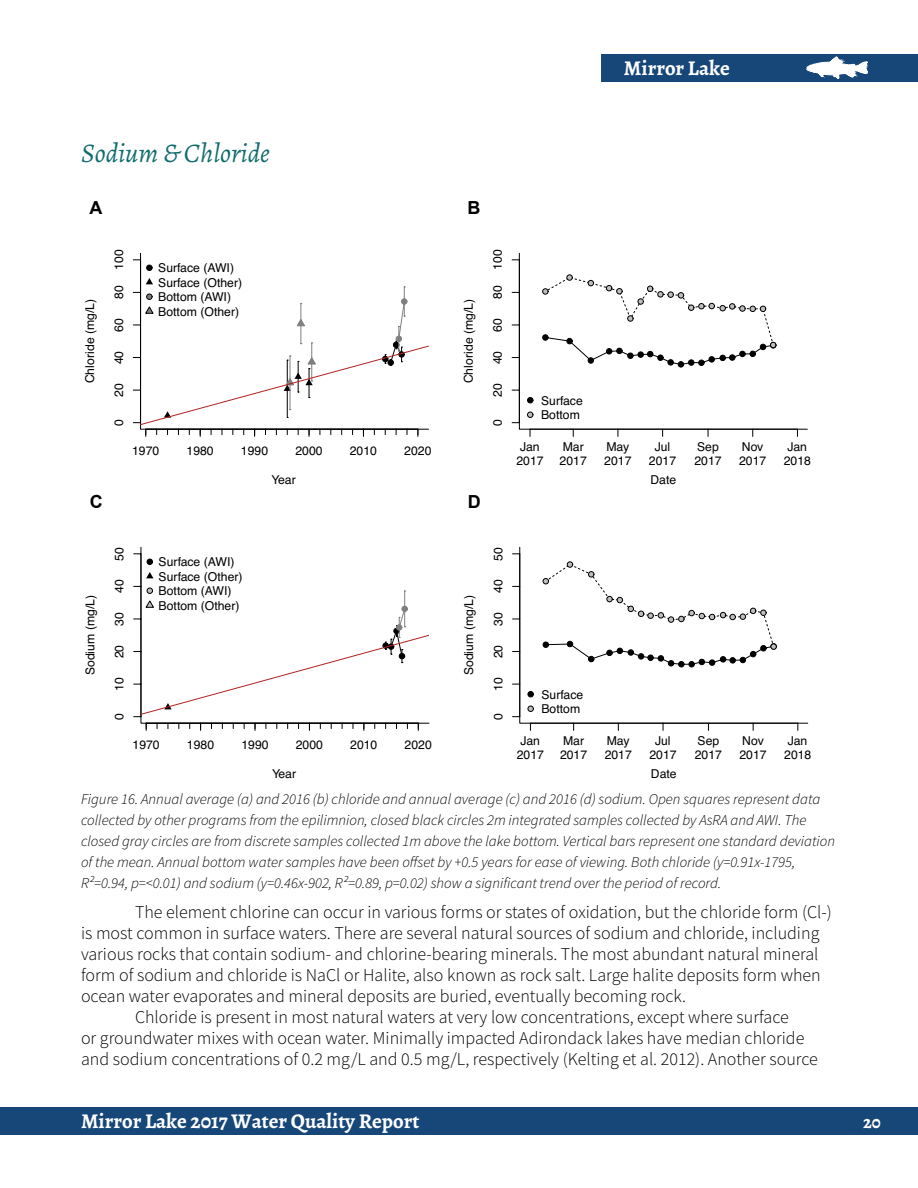
<style>
.page{position:relative;width:918px;height:1188px;background:#fff}
.page>*{position:absolute;margin:0;border:0;box-sizing:border-box;transform-origin:0 0}
.t1{font:italic 27px "Alegreya";color:#126c6e}
.t2{font:700 21px "Alegreya";color:#fff}
.t3{font:300 18px "Source Sans Pro";color:#000}
.t4{font:700 18px "Arial";color:#000}
.t5{font:700 18px "Alegreya";color:#fff}
.t6{font:italic 300 15px/21px "Source Sans Pro";color:#000}
.t7{font:12.3px/14.4px "Helvetica";color:#000}
</style>
<div class="page">
<div style="left:602px;top:54px;width:316px;height:28px;background:#174779"></div>
<svg style="left:807px;top:57px;width:60px;height:22px"></svg>
<div style="left:0;top:1107px;width:918px;height:28px;background:#174779"></div>
<svg style="left:133px;top:260px;width:19px;height:11px"></svg>
<svg style="left:133px;top:278px;width:296px;height:158px"></svg>
<svg style="left:519px;top:253px;width:289px;height:177px"></svg>
<svg style="left:527px;top:397px;width:6px;height:6px"></svg>
<svg style="left:527px;top:412px;width:6px;height:6px"></svg>
<svg style="left:542px;top:275px;width:234px;height:92px"></svg>
<hr style="left:530px;top:429px;width:267px;height:1px;background:#000">
<svg style="left:140px;top:547px;width:289px;height:177px"></svg>
<hr style="left:404px;top:591px;width:1px;height:36px;background:#7f7f7f">
<hr style="left:146px;top:723px;width:272px;height:1px;background:#000">
<svg style="left:147px;top:559px;width:6px;height:6px"></svg>
<svg style="left:146px;top:572px;width:7px;height:6px"></svg>
<svg style="left:147px;top:588px;width:6px;height:6px"></svg>
<svg style="left:134px;top:600px;width:295px;height:117px"></svg>
<svg style="left:519px;top:547px;width:289px;height:177px"></svg>
<svg style="left:543px;top:562px;width:234px;height:105px"></svg>
<svg style="left:528px;top:691px;width:6px;height:6px"></svg>
<svg style="left:528px;top:706px;width:6px;height:6px"></svg>
<hr style="left:530px;top:723px;width:268px;height:1px;background:#000">
<p class="t2" style="left:624px;top:55px;width:107px">Mirror Lake</p>
<h1 class="t1" style="left:81px;top:137px;width:190px">Sodium &amp; Chloride</h1>
<p class="t4" style="left:89px;top:196px;width:14px">A</p>
<p class="t4" style="left:467px;top:196px;width:14px">B</p>
<p class="t7" style="left:83px;top:383px;width:86px;rotate:-90deg">Chloride (mg/L)</p>
<p class="t7" style="left:112px;top:270px;width:22px;rotate:-90deg">100</p>
<p class="t7" style="left:112px;top:299px;width:15px;rotate:-90deg">80</p>
<p class="t7" style="left:112px;top:332px;width:15px;rotate:-90deg">60</p>
<p class="t7" style="left:112px;top:364px;width:15px;rotate:-90deg">40</p>
<p class="t7" style="left:112px;top:397px;width:15px;rotate:-90deg">20</p>
<p class="t7" style="left:112px;top:426px;width:8px;rotate:-90deg">0</p>
<p class="t7" style="left:158px;top:261px;width:85px">Surface (AWI)<br>Surface (Other)<br>Bottom (AWI)<br>Bottom (Other)</p>
<p class="t7" style="left:132px;top:444px;width:29px">1970</p>
<p class="t7" style="left:187px;top:444px;width:29px">1980</p>
<p class="t7" style="left:241px;top:444px;width:29px">1990</p>
<p class="t7" style="left:295px;top:444px;width:29px">2000</p>
<p class="t7" style="left:350px;top:444px;width:29px">2010</p>
<p class="t7" style="left:404px;top:444px;width:29px">2020</p>
<p class="t7" style="left:272px;top:473px;width:26px">Year</p>
<p class="t7" style="left:462px;top:383px;width:86px;rotate:-90deg">Chloride (mg/L)</p>
<p class="t4" style="left:90px;top:490px;width:14px">C</p>
<p class="t4" style="left:468px;top:490px;width:14px">D</p>
<p class="t7" style="left:491px;top:270px;width:22px;rotate:-90deg">100</p>
<p class="t7" style="left:491px;top:299px;width:15px;rotate:-90deg">80</p>
<p class="t7" style="left:491px;top:332px;width:15px;rotate:-90deg">60</p>
<p class="t7" style="left:491px;top:364px;width:15px;rotate:-90deg">40</p>
<p class="t7" style="left:491px;top:397px;width:15px;rotate:-90deg">20</p>
<p class="t7" style="left:491px;top:426px;width:8px;rotate:-90deg">0</p>
<p class="t7" style="left:541px;top:394px;width:43px">Surface<br>Bottom</p>
<p class="t7" style="left:520px;top:440px;width:21px">Jan</p>
<p class="t7" style="left:563px;top:440px;width:23px">Mar</p>
<p class="t7" style="left:606px;top:440px;width:24px">May</p>
<p class="t7" style="left:655px;top:440px;width:17px">Jul</p>
<p class="t7" style="left:697px;top:440px;width:23px">Sep</p>
<p class="t7" style="left:742px;top:440px;width:23px">Nov</p>
<p class="t7" style="left:788px;top:440px;width:21px">Jan</p>
<p class="t7" style="left:516px;top:454px;width:29px">2017</p>
<p class="t7" style="left:560px;top:454px;width:29px">2017</p>
<p class="t7" style="left:604px;top:454px;width:29px">2017</p>
<p class="t7" style="left:649px;top:454px;width:29px">2017</p>
<p class="t7" style="left:694px;top:454px;width:29px">2017</p>
<p class="t7" style="left:739px;top:454px;width:29px">2017</p>
<p class="t7" style="left:784px;top:454px;width:29px">2018</p>
<p class="t7" style="left:650px;top:473px;width:27px">Date</p>
<p class="t7" style="left:83px;top:675px;width:82px;rotate:-90deg">Sodium (mg/L)</p>
<p class="t7" style="left:112px;top:561px;width:15px;rotate:-90deg">50</p>
<p class="t7" style="left:112px;top:593px;width:15px;rotate:-90deg">40</p>
<p class="t7" style="left:112px;top:626px;width:15px;rotate:-90deg">30</p>
<p class="t7" style="left:112px;top:658px;width:15px;rotate:-90deg">20</p>
<p class="t7" style="left:112px;top:691px;width:15px;rotate:-90deg">10</p>
<p class="t7" style="left:112px;top:720px;width:8px;rotate:-90deg">0</p>
<p class="t7" style="left:159px;top:555px;width:85px">Surface (AWI)<br>Surface (Other)<br>Bottom (AWI)<br>Bottom (Other)</p>
<p class="t7" style="left:133px;top:738px;width:29px">1970</p>
<p class="t7" style="left:187px;top:738px;width:29px">1980</p>
<p class="t7" style="left:241px;top:738px;width:29px">1990</p>
<p class="t7" style="left:296px;top:738px;width:29px">2000</p>
<p class="t7" style="left:350px;top:738px;width:29px">2010</p>
<p class="t7" style="left:405px;top:738px;width:29px">2020</p>
<p class="t7" style="left:272px;top:767px;width:26px">Year</p>
<p class="t7" style="left:462px;top:675px;width:82px;rotate:-90deg">Sodium (mg/L)</p>
<p class="t7" style="left:491px;top:561px;width:15px;rotate:-90deg">50</p>
<p class="t7" style="left:491px;top:593px;width:15px;rotate:-90deg">40</p>
<p class="t7" style="left:491px;top:626px;width:15px;rotate:-90deg">30</p>
<p class="t7" style="left:491px;top:658px;width:15px;rotate:-90deg">20</p>
<p class="t7" style="left:491px;top:691px;width:15px;rotate:-90deg">10</p>
<p class="t7" style="left:491px;top:720px;width:8px;rotate:-90deg">0</p>
<p class="t7" style="left:541px;top:688px;width:43px">Surface<br>Bottom</p>
<p class="t7" style="left:521px;top:734px;width:21px">Jan</p>
<p class="t7" style="left:563px;top:734px;width:23px">Mar</p>
<p class="t7" style="left:607px;top:734px;width:24px">May</p>
<p class="t7" style="left:655px;top:734px;width:17px">Jul</p>
<p class="t7" style="left:698px;top:734px;width:23px">Sep</p>
<p class="t7" style="left:742px;top:734px;width:23px">Nov</p>
<p class="t7" style="left:788px;top:734px;width:21px">Jan</p>
<p class="t7" style="left:517px;top:748px;width:29px">2017</p>
<p class="t7" style="left:560px;top:748px;width:29px">2017</p>
<p class="t7" style="left:605px;top:748px;width:29px">2017</p>
<p class="t7" style="left:649px;top:748px;width:29px">2017</p>
<p class="t7" style="left:695px;top:748px;width:29px">2017</p>
<p class="t7" style="left:740px;top:748px;width:29px">2017</p>
<p class="t7" style="left:784px;top:748px;width:29px">2018</p>
<p class="t7" style="left:651px;top:767px;width:27px">Date</p>
<p class="t6" style="left:81px;top:789px;width:756px">Figure 16. Annual average (a) and 2016 (b) chloride and annual average (c) and 2016 (d) sodium. Open squares represent data collected by other programs from the epilimnion, closed black circles 2m integrated samples collected by AsRA and AWI. The closed gray circles are from discrete samples collected 1m above the lake bottom. Vertical bars represent one standard deviation of the mean. Annual bottom water samples have been offset by +0.5 years for ease of viewing. Both chloride (y=0.91x-1795, R²=0.94, p=&lt;0.01) and sodium (y=0.46x-902, R²=0.89, p=0.02) show a significant trend over the period of record.</p>
<p class="t3" style="left:135px;top:901px;width:698px">The element chlorine can occur in various forms or states of oxidation, but the chloride form (Cl-)</p>
<p class="t3" style="left:81px;top:922px;width:740px">is most common in surface waters. There are several natural sources of sodium and chloride, including</p>
<p class="t3" style="left:81px;top:943px;width:739px">various rocks that contain sodium- and chlorine-bearing minerals. The most abundant natural mineral</p>
<p class="t3" style="left:81px;top:964px;width:741px">form of sodium and chloride is NaCl or Halite, also known as rock salt. Large halite deposits form when</p>
<p class="t3" style="left:81px;top:985px;width:607px">ocean water evaporates and mineral deposits are buried, eventually becoming rock.</p>
<p class="t3" style="left:135px;top:1006px;width:655px">Chloride is present in most natural waters at very low concentrations, except where surface</p>
<p class="t3" style="left:81px;top:1027px;width:725px">or groundwater mixes with ocean water. Minimally impacted Adirondack lakes have median chloride</p>
<p class="t3" style="left:81px;top:1048px;width:738px">and sodium concentrations of 0.2 mg/L and 0.5 mg/L, respectively (Kelting et al. 2012). Another source</p>
<p class="t2" style="left:81px;top:1108px;width:340px">Mirror Lake 2017 Water Quality Report</p>
<p class="t5" style="left:863px;top:1111px;width:19px">20</p>
</div>
